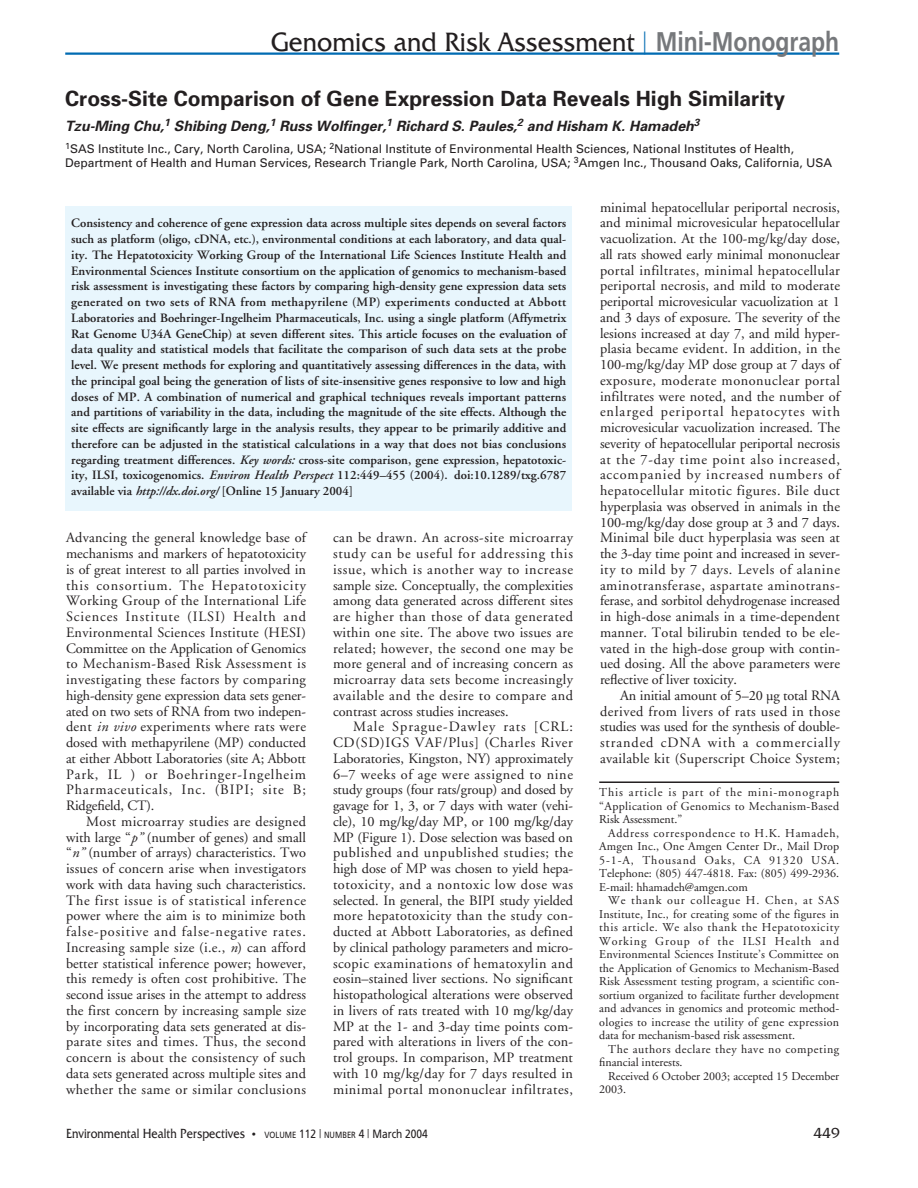
<style>
.page{position:relative;width:918px;height:1188px;background:#fff}
.page>*{position:absolute;margin:0;border:0;box-sizing:border-box;transform-origin:0 0}
.t1{font:27px "Friz Quadrata IT Cby BT";color:#231f20;scale:.95 1}
.t2{font:700 21px "Univers";color:#231f20}
.t3{font:15px "Friz Quadrata IT Cby BT";color:#231f20}
.t4{font:14.25px/15.8px "Adobe Garamond";letter-spacing:.025em;color:#231f20;text-align:justify}
.t5{font:italic 700 14.25px "Univers";color:#231f20}
.t6{font:13.5px "Friz Quadrata IT Cby BT";color:#231f20;scale:.85 1}
.t7{font:600 12.75px/15.8px "Adobe Garamond";color:#231f20;text-align:justify}
.t8{font:12px/13.5px "Adobe Garamond";color:#231f20;text-align:justify}
.t9{font:12px/13.5px "Univers";color:#231f20}
.t10{font:12px/13.5px "Adobe Garamond";letter-spacing:.045em;color:#231f20}
.s1{font-family:"Frutiger";font-weight:300;font-size:30px;color:#006bb2}
.s2{font-family:"Frutiger";font-weight:700;color:#76787b}
.s3{font-style:italic}
.s4{font-size:10.5px}
.s5{font-family:"Frutiger";font-size:9px}
.s6{font-family:"Frutiger";font-size:12px}
.s7{font-family:"Frutiger";font-weight:300;font-size:12px}
</style>
<div class="page">
<hr style="left:65px;top:52px;width:774px;height:3px;background:#006bb2">
<hr style="left:599px;top:781px;width:240px;height:2px;background:#231f20">
<div style="left:65px;top:206px;width:507px;height:305px;background:#e8f6fd"></div>
<h1 class="t1" style="left:271px;top:32px;width:600px">Genomics and Risk Assessment <span class="s1">|</span> <span class="s2">Mini-Monograph</span></h1>
<h2 class="t2" style="left:65px;top:91px;width:721px">Cross-Site Comparison of Gene Expression Data Reveals High Similarity</h2>
<p class="t5" style="left:65px;top:120px;width:636px">Tzu-Ming Chu,<sup>1</sup> Shibing Deng,<sup>1</sup> Russ Wolfinger,<sup>1</sup> Richard S. Paules,<sup>2</sup> and Hisham K. Hamadeh<sup>3</sup></p>
<p class="t9" style="left:65px;top:143px;width:768px"><sup>1</sup>SAS Institute Inc., Cary, North Carolina, USA; <sup>2</sup>National Institute of Environmental Health Sciences, National Institutes of Health,<br>Department of Health and Human Services, Research Triangle Park, North Carolina, USA; <sup>3</sup>Amgen Inc., Thousand Oaks, California, USA</p>
<p class="t7" style="left:71px;top:217px;width:497px">Consistency and coherence of gene expression data across multiple sites depends on several factors such as platform (oligo, cDNA, etc.), environmental conditions at each laboratory, and data qual&shy;ity. The Hepatotoxicity Working Group of the International Life Sciences Institute Health and Environmental Sciences Institute consortium on the application of genomics to mechanism-based risk assessment is investigating these factors by comparing high-density gene expression data sets generated on two sets of RNA from methapyrilene (MP) experiments conducted at Abbott Laboratories and Boehringer-Ingelheim Pharmaceuticals, Inc. using a single platform (Affymetrix Rat Genome U34A GeneChip) at seven different sites. This article focuses on the evaluation of data quality and statistical models that facilitate the comparison of such data sets at the probe level. We present methods for exploring and quantitatively assessing differences in the data, with the principal goal being the generation of lists of site-insensitive genes responsive to low and high doses of MP. A combination of numerical and graphical techniques reveals important patterns and partitions of variability in the data, including the magnitude of the site effects. Although the site effects are significantly large in the analysis results, they appear to be primarily additive and therefore can be adjusted in the statistical calculations in a way that does not bias conclusions regarding treatment differences. <span class="s3">Key words:</span> cross-site comparison, gene expression, hepatotoxic&shy;ity, ILSI, toxicogenomics. <span class="s3">Environ Health Perspect</span> 112:449–455 (2004). doi:10.1289/txg.6787 available via <span class="s3">http://dx.doi.org/</span> [Online 15 January 2004]</p>
<p class="t4" style="left:66px;top:531px;width:242px">Advancing the general knowledge base of mechanisms and markers of hepatotoxicity is of great interest to all parties involved in this consortium. The Hepatotoxicity Working Group of the International Life Sciences Institute (ILSI) Health and Environmental Sciences Institute (HESI)<br>Committee on the Application of Genomics to Mechanism-Based Risk Assessment is investigating these factors by comparing high-density gene expression data sets gener&shy;ated on two sets of RNA from two indepen&shy;dent <span class="s3">in vivo</span> experiments where rats were dosed with methapyrilene (MP) conducted at either Abbott Laboratories (site A; Abbott Park, IL ) or Boehringer-Ingelheim Pharmaceuticals, Inc. (BIPI; site B; Ridgefield, CT).</p>
<p class="t4" style="left:66px;top:815px;width:242px;text-indent:20px">Most microarray studies are designed with large “<span class="s3">p”</span> (number of genes) and small “<span class="s3">n”</span> (number of arrays) characteristics. Two issues of concern arise when investigators work with data having such characteristics.<br>The first issue is of statistical inference power where the aim is to minimize both false-positive and false-negative rates.<br>Increasing sample size (i.e., <span class="s3">n</span>) can afford better statistical inference power; however, this remedy is often cost prohibitive. The second issue arises in the attempt to address the first concern by increasing sample size by incorporating data sets generated at dis&shy;parate sites and times. Thus, the second concern is about the consistency of such data sets generated across multiple sites and whether the same or similar conclusions</p>
<p class="t4" style="left:333px;top:531px;width:242px">can be drawn. An across-site microarray study can be useful for addressing this issue, which is another way to increase sample size. Conceptually, the complexities among data generated across different sites are higher than those of data generated within one site. The above two issues are related; however, the second one may be more general and of increasing concern as microarray data sets become increasingly available and the desire to compare and contrast across studies increases.</p>
<p class="t4" style="left:333px;top:720px;width:242px;text-indent:20px">Male Sprague-Dawley rats [CRL:<br>CD(SD)IGS VAF/Plus] (Charles River Laboratories, Kingston, NY) approximately 6–7 weeks of age were assigned to nine study groups (four rats/group) and dosed by gavage for 1, 3, or 7 days with water (vehi&shy;cle), 10 mg/kg/day MP, or 100 mg/kg/day MP (Figure 1). Dose selection was based on published and unpublished studies; the high dose of MP was chosen to yield hepa&shy;totoxicity, and a nontoxic low dose was selected. In general, the BIPI study yielded more hepatotoxicity than the study con&shy;ducted at Abbott Laboratories, as defined by clinical pathology parameters and micro&shy;scopic examinations of hematoxylin and eosin–stained liver sections. No significant histopathological alterations were observed in livers of rats treated with 10 mg/kg/day MP at the 1- and 3-day time points com&shy;pared with alterations in livers of the con&shy;trol groups. In comparison, MP treatment with 10 mg/kg/day for 7 days resulted in minimal portal mononuclear infiltrates,</p>
<p class="t4" style="left:600px;top:200px;width:242px">minimal hepatocellular periportal necrosis, and minimal microvesicular hepatocellular vacuolization. At the 100-mg/kg/day dose, all rats showed early minimal mononuclear portal infiltrates, minimal hepatocellular periportal necrosis, and mild to moderate periportal microvesicular vacuolization at 1 and 3 days of exposure. The severity of the lesions increased at day 7, and mild hyper&shy;plasia became evident. In addition, in the 100-mg/kg/day MP dose group at 7 days of exposure, moderate mononuclear portal infiltrates were noted, and the number of enlarged periportal hepatocytes with microvesicular vacuolization increased. The severity of hepatocellular periportal necrosis at the 7-day time point also increased, accompanied by increased numbers of hepatocellular mitotic figures. Bile duct hyperplasia was observed in animals in the 100-mg/kg/day dose group at 3 and 7 days.<br>Minimal bile duct hyperplasia was seen at the 3-day time point and increased in sever&shy;ity to mild by 7 days. Levels of alanine aminotransferase, aspartate aminotrans&shy;ferase, and sorbitol dehydrogenase increased in high-dose animals in a time-dependent manner. Total bilirubin tended to be ele&shy;vated in the high-dose group with contin&shy;ued dosing. All the above parameters were reflective of liver toxicity.</p>
<p class="t4" style="left:600px;top:689px;width:242px;text-indent:20px">An initial amount of 5–20 µg total RNA derived from livers of rats used in those studies was used for the synthesis of double&shy;stranded cDNA with a commercially available kit (Superscript Choice System;</p>
<p class="t8" style="left:599px;top:787px;width:242px">This article is part of the mini-monograph “Application of Genomics to Mechanism-Based Risk Assessment.”</p>
<p class="t8" style="left:599px;top:828px;width:242px;text-indent:9px">Address correspondence to H.K. Hamadeh, Amgen Inc., One Amgen Center Dr., Mail Drop 5-1-A, Thousand Oaks, CA 91320 USA.<br>Telephone: (805) 447-4818. Fax: (805) 499-2936.<br>E-mail: hhamadeh@amgen.com</p>
<p class="t8" style="left:599px;top:895px;width:242px;text-indent:9px">We thank our colleague H. Chen, at SAS Institute, Inc., for creating some of the figures in this article. We also thank the Hepatotoxicity Working Group of the ILSI Health and Environmental Sciences Institute’s Committee on the Application of Genomics to Mechanism-Based Risk Assessment testing program, a scientific con&shy;sortium organized to facilitate further development and advances in genomics and proteomic method&shy;ologies to increase the utility of gene expression data for mechanism-based risk assessment.</p>
<p class="t10" style="left:599px;top:1044px;width:241px;text-indent:9px">The authors declare they have no competing financial interests.</p>
<p class="t8" style="left:599px;top:1071px;width:241px;text-indent:9px">Received 6 October 2003; accepted 15 December<br>2003.</p>
<p class="t6" style="left:66px;top:1128px;width:427px">Environmental Health Perspectives <span class="s4">•</span> <span class="s5">VOLUME</span> <span class="s6">112</span> <span class="s7">|</span> <span class="s5">NUMBER</span> <span class="s6">4</span> <span class="s7">|</span> <span class="s6">March 2004</span></p>
<p class="t3" style="left:813px;top:1127px;width:28px">449</p>
</div>
